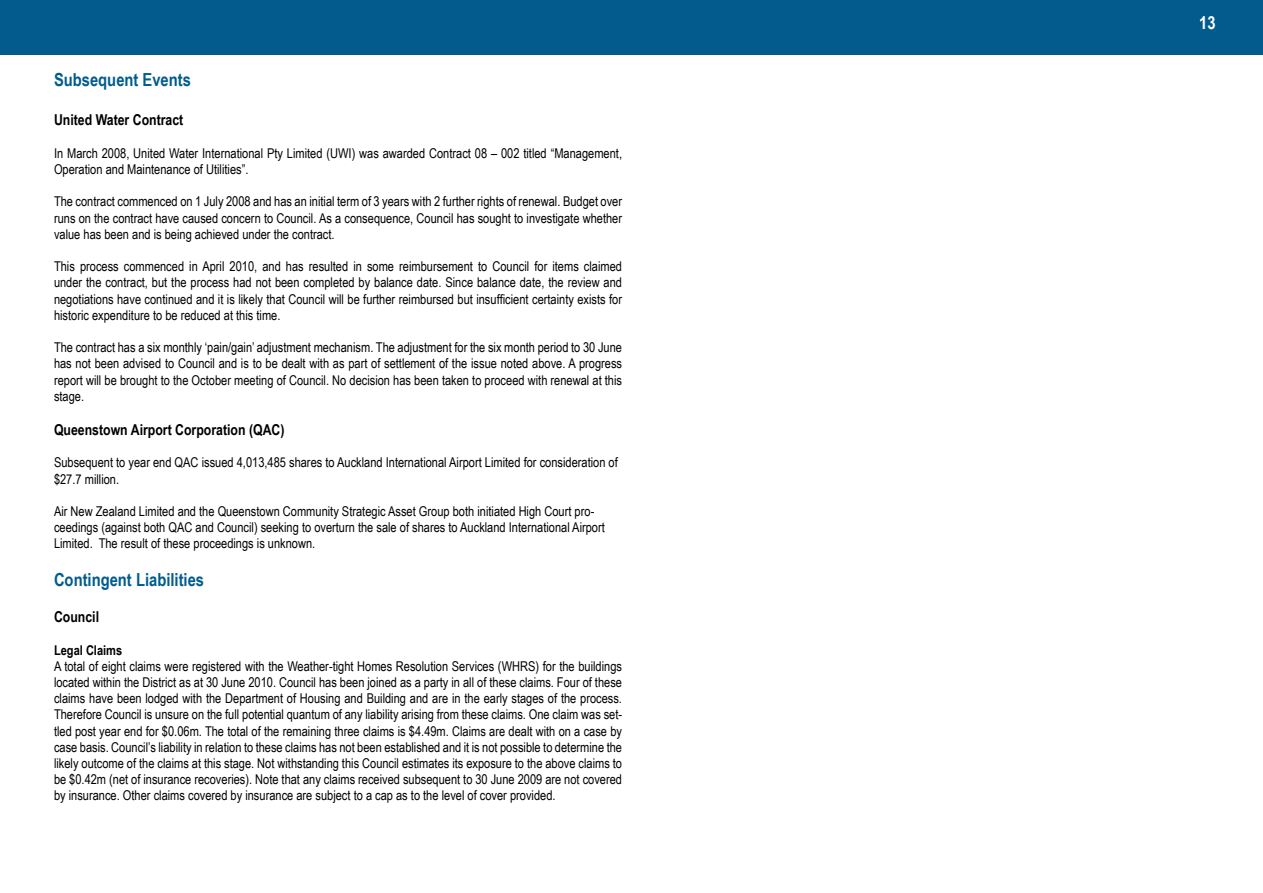
<style>
.page{position:relative;width:1263px;height:893px;background:#fff}
.page>*{position:absolute;margin:0;border:0;box-sizing:border-box;transform-origin:0 0}
.t1{font:700 18px "Arial Narrow";color:#005c8d}
.t2{font:700 18px "Arial Narrow";color:#fff}
.t3{font:700 15px "Arial Narrow";color:#000}
.t4{font:13.5px/16.2px "Arial Narrow";color:#000;text-align:justify}
.t5{font:700 13.5px "Arial Narrow";color:#000}
</style>
<div class="page">
<div style="left:1px;top:0;width:1262px;height:54px;background:#025b8c"></div>
<h1 class="t1" style="left:54px;top:66px;width:138px">Subsequent Events</h1>
<p class="t3" style="left:54px;top:109px;width:131px">United Water Contract</p>
<p class="t4" style="left:54px;top:144px;width:569px">In March 2008, United Water International Pty Limited (UWI) was awarded Contract 08 – 002 titled “Management,<br>Operation and Maintenance of Utilities”.</p>
<p class="t4" style="left:54px;top:193px;width:570px">The contract commenced on 1 July 2008 and has an initial term of 3 years with 2 further rights of renewal. Budget over runs on the contract have caused concern to Council. As a consequence, Council has sought to investigate whether value has been and is being achieved under the contract.</p>
<p class="t4" style="left:54px;top:258px;width:570px">This process commenced in April 2010, and has resulted in some reimbursement to Council for items claimed under the contract, but the process had not been completed by balance date. Since balance date, the review and negotiations have continued and it is likely that Council will be further reimbursed but insufficient certainty exists for historic expenditure to be reduced at this time.</p>
<p class="t4" style="left:54px;top:339px;width:570px">The contract has a six monthly ‘pain/gain’ adjustment mechanism. The adjustment for the six month period to 30 June has not been advised to Council and is to be dealt with as part of settlement of the issue noted above. A progress report will be brought to the October meeting of Council. No decision has been taken to proceed with renewal at this stage.</p>
<p class="t3" style="left:54px;top:418px;width:232px">Queenstown Airport Corporation (QAC)</p>
<p class="t4" style="left:54px;top:454px;width:565px">Subsequent to year end QAC issued 4,013,485 shares to Auckland International Airport Limited for consideration of $27.7 million.</p>
<p class="t4" style="left:54px;top:503px;width:552px;text-align:left">Air New Zealand Limited and the Queenstown Community Strategic Asset Group both initiated High Court pro&shy;ceedings (against both QAC and Council) seeking to overturn the sale of shares to Auckland International Airport<br>Limited. The result of these proceedings is unknown.</p>
<h1 class="t1" style="left:54px;top:566px;width:152px">Contingent Liabilities</h1>
<p class="t3" style="left:54px;top:606px;width:47px">Council</p>
<p class="t5" style="left:54px;top:640px;width:70px">Legal Claims</p>
<p class="t4" style="left:54px;top:657px;width:570px">A total of eight claims were registered with the Weather-tight Homes Resolution Services (WHRS) for the buildings located within the District as at 30 June 2010. Council has been joined as a party in all of these claims. Four of these claims have been lodged with the Department of Housing and Building and are in the early stages of the process.<br>Therefore Council is unsure on the full potential quantum of any liability arising from these claims. One claim was set&shy;tled post year end for $0.06m. The total of the remaining three claims is $4.49m. Claims are dealt with on a case by case basis. Council’s liability in relation to these claims has not been established and it is not possible to determine the likely outcome of the claims at this stage. Not withstanding this Council estimates its exposure to the above claims to be $0.42m (net of insurance recoveries). Note that any claims received subsequent to 30 June 2009 are not covered by insurance. Other claims covered by insurance are subject to a cap as to the level of cover provided.</p>
<h1 class="t2" style="left:1199px;top:10px;width:18px">13</h1>
</div>
